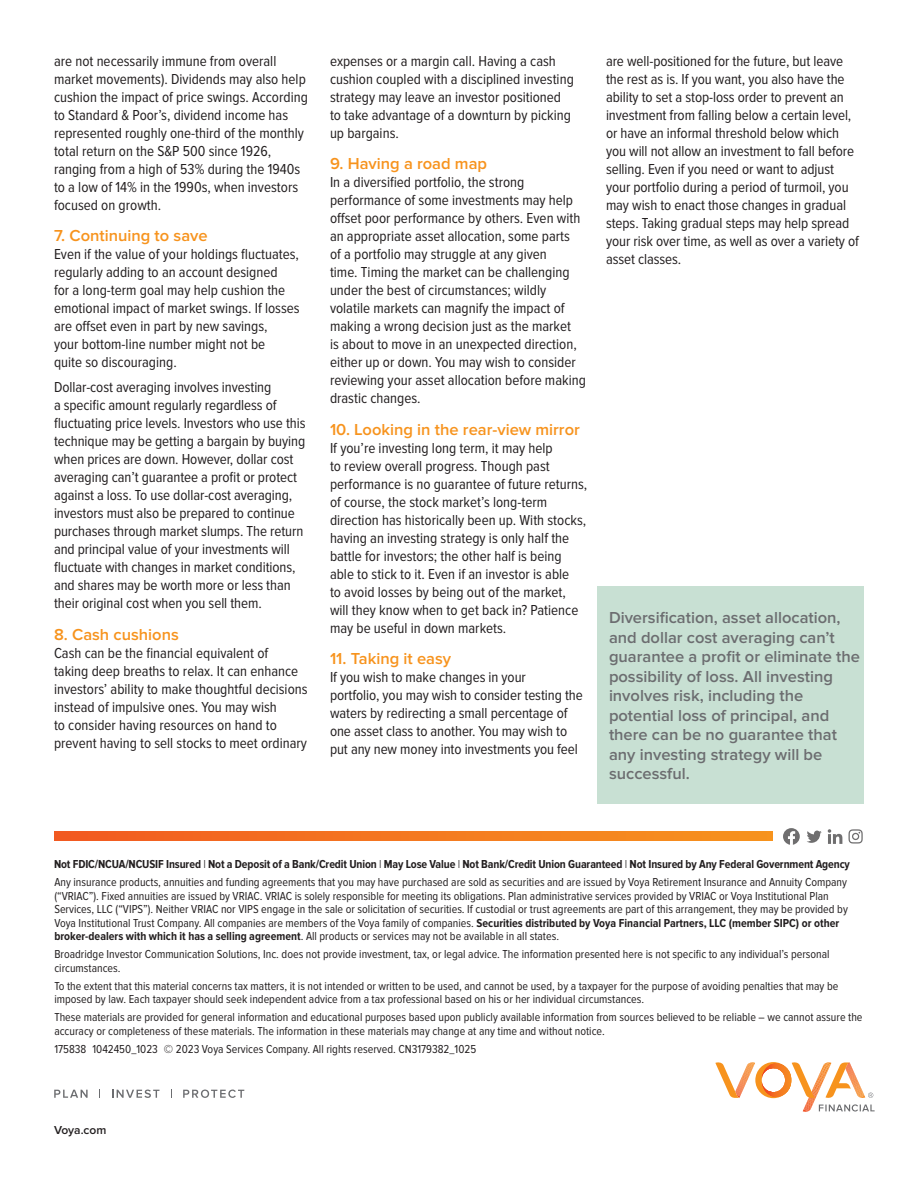
<style>
.page{position:relative;width:918px;height:1188px;background:#fff}
.page>*{position:absolute;margin:0;border:0;box-sizing:border-box;transform-origin:0 0}
.V-Intro_Callout_Text{font:600 16.5px/19.5px "Proxima Nova";color:#6c6d70}
.V-Subhead_Text{font:600 16.5px "Proxima Nova";color:#f7931d}
.V-Bulleted_Copy{font:600 16.5px "Proxima Nova";color:#f7931d}
.V-Bulleted_Copy-2{font:15px/18px "Proxima Nova Cond";color:#231f20}
.V-Legal_Footnote_Com{font:12px/13.5px "Proxima Nova Cond";color:#231f20}
.V-Bank_Bug{font:700 12px "Proxima Nova Cond";letter-spacing:-.01em;color:#231f20}
.V-Eship_QB_CN{font:12px "Proxima Nova Cond";color:#231f20}
.V-Web_Address{font:600 12px "Proxima Nova";color:#231f20}
.s1{font-weight:300}
.s2{font-weight:700}
</style>
<div class="page">
<svg style="left:715px;top:1062px;width:160px;height:50px"></svg>
<svg style="left:54px;top:1090px;width:34px;height:8px"></svg>
<svg style="left:112px;top:1090px;width:47px;height:8px"></svg>
<svg style="left:183px;top:1090px;width:61px;height:8px"></svg>
<div style="left:597px;top:586px;width:267px;height:217px;background:#c8e0d3"></div>
<svg style="left:54px;top:832px;width:718px;height:9px;background:#f47720"></svg>
<svg style="left:807px;top:831px;width:15px;height:12px"></svg>
<svg style="left:783px;top:828px;width:17px;height:17px"></svg>
<svg style="left:828px;top:829px;width:14px;height:15px"></svg>
<svg style="left:849px;top:829px;width:14px;height:15px"></svg>
<p class="V-Bulleted_Copy-2" style="left:54px;top:52px;width:255px">are not necessarily immune from overall market movements). Dividends may also help cushion the impact of price swings. According to Standard &amp; Poor’s, dividend income has represented roughly one-third of the monthly total return on the S&amp;P 500 since 1926, ranging from a high of 53% during the 1940s to a low of 14% in the 1990s, when investors focused on growth.</p>
<p class="V-Subhead_Text" style="left:54px;top:226px;width:155px">7. Continuing to save</p>
<p class="V-Bulleted_Copy-2" style="left:54px;top:246px;width:247px">Even if the value of your holdings fluctuates, regularly adding to an account designed<br>for a long-term goal may help cushion the emotional impact of market swings. If losses are offset even in part by new savings,<br>your bottom-line number might not be<br>quite so discouraging.</p>
<p class="V-Bulleted_Copy-2" style="left:54px;top:378px;width:253px">Dollar-cost averaging involves investing<br>a specific amount regularly regardless of fluctuating price levels. Investors who use this technique may be getting a bargain by buying when prices are down. However, dollar cost averaging can’t guarantee a profit or protect against a loss. To use dollar-cost averaging, investors must also be prepared to continue purchases through market slumps. The return and principal value of your investments will fluctuate with changes in market conditions, and shares may be worth more or less than their original cost when you sell them.</p>
<p class="V-Subhead_Text" style="left:54px;top:625px;width:126px">8. Cash cushions</p>
<p class="V-Bulleted_Copy-2" style="left:54px;top:644px;width:255px">Cash can be the financial equivalent of<br>taking deep breaths to relax. It can enhance investors’ ability to make thoughtful decisions instead of impulsive ones. You may wish<br>to consider having resources on hand to prevent having to sell stocks to meet ordinary</p>
<p class="V-Bulleted_Copy-2" style="left:330px;top:52px;width:245px">expenses or a margin call. Having a cash cushion coupled with a disciplined investing strategy may leave an investor positioned to take advantage of a downturn by picking up bargains.</p>
<p class="V-Subhead_Text" style="left:330px;top:154px;width:159px">9. Having a road map</p>
<p class="V-Bulleted_Copy-2" style="left:330px;top:174px;width:257px">In a diversified portfolio, the strong performance of some investments may help offset poor performance by others. Even with an appropriate asset allocation, some parts<br>of a portfolio may struggle at any given<br>time. Timing the market can be challenging under the best of circumstances; wildly volatile markets can magnify the impact of making a wrong decision just as the market<br>is about to move in an unexpected direction, either up or down. You may wish to consider reviewing your asset allocation before making drastic changes.</p>
<p class="V-Subhead_Text" style="left:330px;top:420px;width:251px">10. Looking in the rear-view mirror</p>
<p class="V-Bulleted_Copy-2" style="left:330px;top:439px;width:259px">If you’re investing long term, it may help<br>to review overall progress. Though past performance is no guarantee of future returns, of course, the stock market’s long-term direction has historically been up. With stocks, having an investing strategy is only half the battle for investors; the other half is being able to stick to it. Even if an investor is able<br>to avoid losses by being out of the market, will they know when to get back in? Patience may be useful in down markets.</p>
<p class="V-Bulleted_Copy" style="left:330px;top:649px;width:123px">11. Taking it easy</p>
<p class="V-Bulleted_Copy-2" style="left:330px;top:669px;width:198px">If you wish to make changes in your</p>
<p class="V-Bulleted_Copy-2" style="left:330px;top:687px;width:254px">portfolio, you may wish to consider testing the waters by redirecting a small percentage of one asset class to another. You may wish to put any new money into investments you feel</p>
<p class="V-Bulleted_Copy-2" style="left:606px;top:52px;width:255px">are well-positioned for the future, but leave the rest as is. If you want, you also have the ability to set a stop-loss order to prevent an investment from falling below a certain level, or have an informal threshold below which you will not allow an investment to fall before selling. Even if you need or want to adjust your portfolio during a period of turmoil, you may wish to enact those changes in gradual steps. Taking gradual steps may help spread your risk over time, as well as over a variety of asset classes.</p>
<p class="V-Intro_Callout_Text" style="left:609px;top:608px;width:252px">Diversification, asset allocation, and dollar cost averaging can’t guarantee a profit or eliminate the possibility of loss. All investing involves risk, including the potential loss of principal, and there can be no guarantee that any investing strategy will be successful.</p>
<p class="V-Bank_Bug" style="left:54px;top:857px;width:797px">Not FDIC/NCUA/NCUSIF Insured <span class="s1">I</span> Not a Deposit of a Bank/Credit Union <span class="s1">I</span> May Lose Value <span class="s1">I</span> Not Bank/Credit Union Guaranteed <span class="s1">I</span> Not Insured by Any Federal Government Agency</p>
<p class="V-Legal_Footnote_Com" style="left:54px;top:876px;width:795px">Any insurance products, annuities and funding agreements that you may have purchased are sold as securities and are issued by Voya Retirement Insurance and Annuity Company (“VRIAC”). Fixed annuities are issued by VRIAC. VRIAC is solely responsible for meeting its obligations. Plan administrative services provided by VRIAC or Voya Institutional Plan Services, LLC (“VIPS”). Neither VRIAC nor VIPS engage in the sale or solicitation of securities. If custodial or trust agreements are part of this arrangement, they may be provided by Voya Institutional Trust Company. All companies are members of the Voya family of companies. <span class="s2">Securities distributed by Voya Financial Partners, LLC (member SIPC) or other broker-dealers with which it has a selling agreement</span>. All products or services may not be available in all states.</p>
<p class="V-Legal_Footnote_Com" style="left:54px;top:948px;width:777px">Broadridge Investor Communication Solutions, Inc. does not provide investment, tax, or legal advice. The information presented here is not specific to any individual’s personal circumstances.</p>
<p class="V-Legal_Footnote_Com" style="left:54px;top:979px;width:786px">To the extent that this material concerns tax matters, it is not intended or written to be used, and cannot be used, by a taxpayer for the purpose of avoiding penalties that may be imposed by law. Each taxpayer should seek independent advice from a tax professional based on his or her individual circumstances.</p>
<p class="V-Legal_Footnote_Com" style="left:54px;top:1011px;width:810px">These materials are provided for general information and educational purposes based upon publicly available information from sources believed to be reliable – we cannot assure the accuracy or completeness of these materials. The information in these materials may change at any time and without notice.</p>
<p class="V-Eship_QB_CN" style="left:54px;top:1042px;width:423px">175838 1042450_1023 © 2023 Voya Services Company. All rights reserved. CN3179382_1025</p>
<p class="V-Web_Address" style="left:54px;top:1123px;width:54px">Voya.com</p>
</div>
